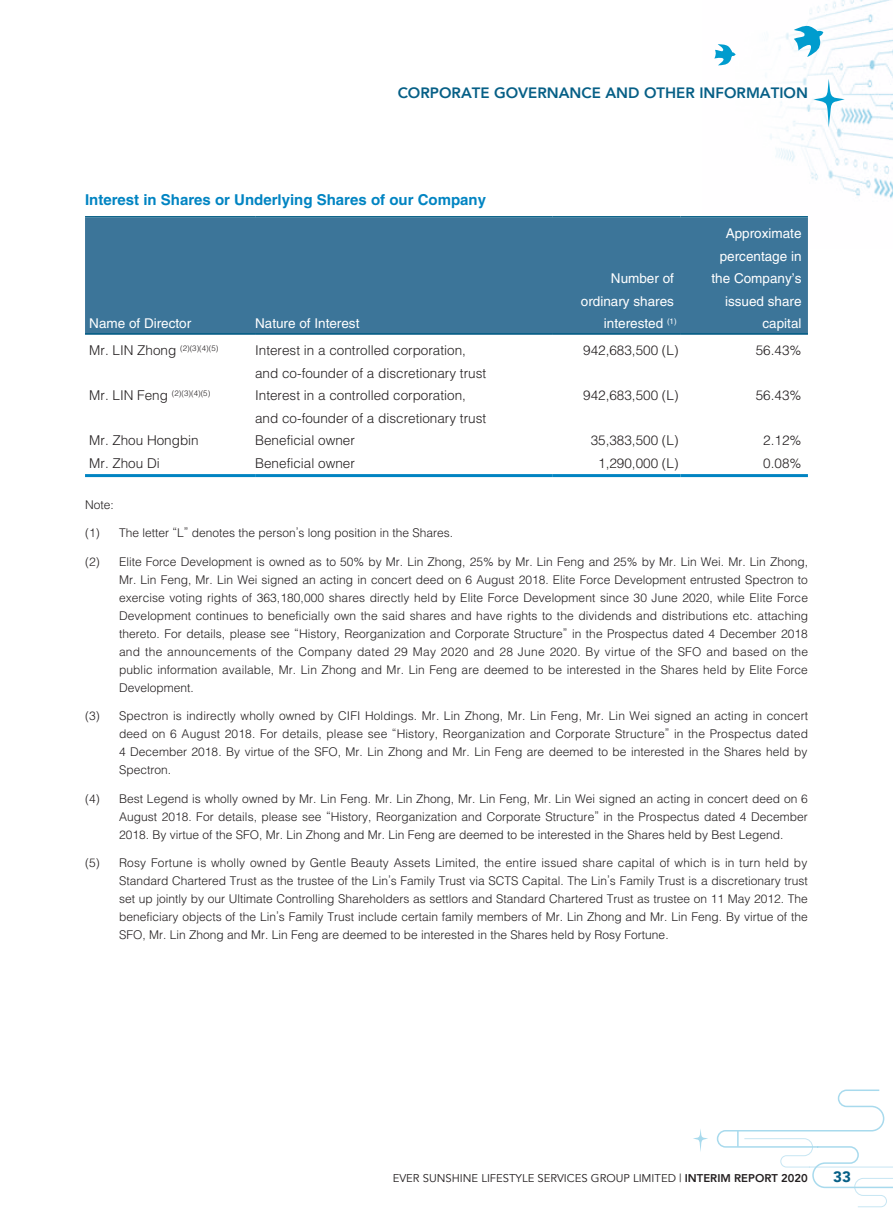
<style>
.page{position:relative;width:893px;height:1212px;background:#fff}
.page>*{position:absolute;margin:0;border:0;box-sizing:border-box;transform-origin:0 0}
._4__副標題{font:700 15px "Helvetica LT Std";color:#0084c2}
.t1{font:800 15px "Avenir LT Com";color:#065f86}
.t2{font:900 15px "Avenir LT Com";color:#065f86}
._1__內文{font:300 13.5px "Helvetica LT Std";color:#231f20}
._1__內文-2{font:13.5px "Helvetica LT Std";color:#fff}
._2__附註內文{font:300 12px/18px "Helvetica LT Std";color:#231f20;text-align:justify}
.t3{font:11.25px "Avenir LT Com";color:#231f20}
._1__內文-3{font:300 7.8px "Helvetica LT Std";color:#231f20}
.s1{font-size:13.5px}
.s2{font-weight:800}
</style>
<div class="page">
<img style="left:718px;top:0;width:175px;height:199px">
<svg style="left:794px;top:24px;width:29px;height:33px"></svg>
<svg style="left:714px;top:44px;width:22px;height:21px"></svg>
<svg style="left:813px;top:79px;width:32px;height:48px"></svg>
<svg style="left:716px;top:1089px;width:177px;height:118px"></svg>
<svg style="left:693px;top:1129px;width:15px;height:23px"></svg>
<div style="left:85px;top:218px;width:723px;height:115px;background:#3c7599"></div>
<hr style="left:85px;top:216px;width:170px;height:2px;background:#065f86">
<hr style="left:255px;top:216px;width:298px;height:2px;background:#065f86">
<hr style="left:553px;top:216px;width:127px;height:2px;background:#065f86">
<hr style="left:680px;top:216px;width:128px;height:2px;background:#065f86">
<hr style="left:85px;top:333px;width:170px;height:2px;background:#065f86">
<hr style="left:255px;top:333px;width:298px;height:2px;background:#065f86">
<hr style="left:553px;top:333px;width:127px;height:2px;background:#065f86">
<hr style="left:680px;top:333px;width:128px;height:2px;background:#065f86">
<hr style="left:85px;top:474px;width:170px;height:3px;background:#0084c2">
<hr style="left:255px;top:474px;width:298px;height:3px;background:#0084c2">
<hr style="left:553px;top:474px;width:127px;height:3px;background:#0084c2">
<hr style="left:680px;top:474px;width:128px;height:3px;background:#0084c2">
<p class="t1" style="left:398px;top:84px;width:412px">CORPORATE GOVERNANCE AND OTHER INFORMATION</p>
<p class="_4__副標題" style="left:85px;top:190px;width:402px">Interest in Shares or Underlying Shares of our Company</p>
<p class="_1__內文-2" style="left:89px;top:316px;width:104px">Name of Director</p>
<p class="_1__內文-2" style="left:255px;top:316px;width:106px">Nature of Interest</p>
<p class="_1__內文-3" style="left:89px;top:343px;width:131px"><span class="s1">Mr. LIN Zhong</span> (2)(3)(4)(5)</p>
<p class="_1__內文" style="left:255px;top:342px;width:212px">Interest in a controlled corporation,</p>
<p class="_1__內文" style="left:255px;top:365px;width:233px">and co-founder of a discretionary trust</p>
<p class="_1__內文-3" style="left:89px;top:388px;width:122px"><span class="s1">Mr. LIN Feng</span> (2)(3)(4)(5)</p>
<p class="_1__內文" style="left:255px;top:387px;width:212px">Interest in a controlled corporation,</p>
<p class="_1__內文" style="left:255px;top:410px;width:233px">and co-founder of a discretionary trust</p>
<p class="_1__內文-2" style="left:611px;top:271px;width:65px">Number of</p>
<p class="_1__內文-2" style="left:581px;top:293px;width:95px">ordinary shares</p>
<p class="_1__內文-2" style="left:604px;top:316px;width:74px">interested <sup>(1)</sup></p>
<p class="_1__內文-2" style="left:726px;top:226px;width:77px">Approximate</p>
<p class="_1__內文-2" style="left:720px;top:248px;width:83px">percentage in</p>
<p class="_1__內文-2" style="left:711px;top:271px;width:92px">the Company’s</p>
<p class="_1__內文-2" style="left:725px;top:293px;width:78px">issued share</p>
<p class="_1__內文-2" style="left:762px;top:316px;width:41px">capital</p>
<p class="_1__內文" style="left:583px;top:342px;width:97px">942,683,500 (L)</p>
<p class="_1__內文" style="left:756px;top:342px;width:47px">56.43%</p>
<p class="_1__內文" style="left:583px;top:387px;width:97px">942,683,500 (L)</p>
<p class="_1__內文" style="left:756px;top:387px;width:47px">56.43%</p>
<p class="_1__內文" style="left:89px;top:432px;width:111px">Mr. Zhou Hongbin</p>
<p class="_1__內文" style="left:255px;top:432px;width:101px">Beneficial owner</p>
<p class="_1__內文" style="left:591px;top:432px;width:89px">35,383,500 (L)</p>
<p class="_1__內文" style="left:763px;top:432px;width:40px">2.12%</p>
<p class="_1__內文" style="left:89px;top:455px;width:72px">Mr. Zhou Di</p>
<p class="_1__內文" style="left:255px;top:455px;width:101px">Beneficial owner</p>
<p class="_1__內文" style="left:598px;top:455px;width:82px">1,290,000 (L)</p>
<p class="_1__內文" style="left:763px;top:455px;width:40px">0.08%</p>
<p class="_2__附註內文" style="left:85px;top:495px;width:30px">Note:</p>
<p class="_2__附註內文" style="left:85px;top:524px;width:370px">(1) The letter “L” denotes the person’s long position in the Shares.</p>
<p class="_2__附註內文" style="left:119px;top:552px;width:691px;text-indent:-34px">(2) Elite Force Development is owned as to 50% by Mr. Lin Zhong, 25% by Mr. Lin Feng and 25% by Mr. Lin Wei. Mr. Lin Zhong, Mr. Lin Feng, Mr. Lin Wei signed an acting in concert deed on 6 August 2018. Elite Force Development entrusted Spectron to exercise voting rights of 363,180,000 shares directly held by Elite Force Development since 30 June 2020, while Elite Force Development continues to beneficially own the said shares and have rights to the dividends and distributions etc. attaching thereto. For details, please see “History, Reorganization and Corporate Structure” in the Prospectus dated 4 December 2018 and the announcements of the Company dated 29 May 2020 and 28 June 2020. By virtue of the SFO and based on the public information available, Mr. Lin Zhong and Mr. Lin Feng are deemed to be interested in the Shares held by Elite Force Development.</p>
<p class="_2__附註內文" style="left:119px;top:707px;width:691px;text-indent:-34px">(3) Spectron is indirectly wholly owned by CIFI Holdings. Mr. Lin Zhong, Mr. Lin Feng, Mr. Lin Wei signed an acting in concert deed on 6 August 2018. For details, please see “History, Reorganization and Corporate Structure” in the Prospectus dated 4 December 2018. By virtue of the SFO, Mr. Lin Zhong and Mr. Lin Feng are deemed to be interested in the Shares held by Spectron.</p>
<p class="_2__附註內文" style="left:119px;top:789px;width:690px;text-indent:-34px">(4) Best Legend is wholly owned by Mr. Lin Feng. Mr. Lin Zhong, Mr. Lin Feng, Mr. Lin Wei signed an acting in concert deed on 6<br>August 2018. For details, please see “History, Reorganization and Corporate Structure” in the Prospectus dated 4 December 2018. By virtue of the SFO, Mr. Lin Zhong and Mr. Lin Feng are deemed to be interested in the Shares held by Best Legend.</p>
<p class="_2__附註內文" style="left:119px;top:854px;width:690px;text-indent:-34px">(5) Rosy Fortune is wholly owned by Gentle Beauty Assets Limited, the entire issued share capital of which is in turn held by Standard Chartered Trust as the trustee of the Lin’s Family Trust via SCTS Capital. The Lin’s Family Trust is a discretionary trust set up jointly by our Ultimate Controlling Shareholders as settlors and Standard Chartered Trust as trustee on 11 May 2012. The beneficiary objects of the Lin’s Family Trust include certain family members of Mr. Lin Zhong and Mr. Lin Feng. By virtue of the SFO, Mr. Lin Zhong and Mr. Lin Feng are deemed to be interested in the Shares held by Rosy Fortune.</p>
<p class="t3" style="left:393px;top:1172px;width:417px">EVER SUNSHINE LIFESTYLE SERVICES GROUP LIMITED | <span class="s2">INTERIM REPORT 2020</span></p>
<p class="t2" style="left:833px;top:1168px;width:19px">33</p>
</div>
